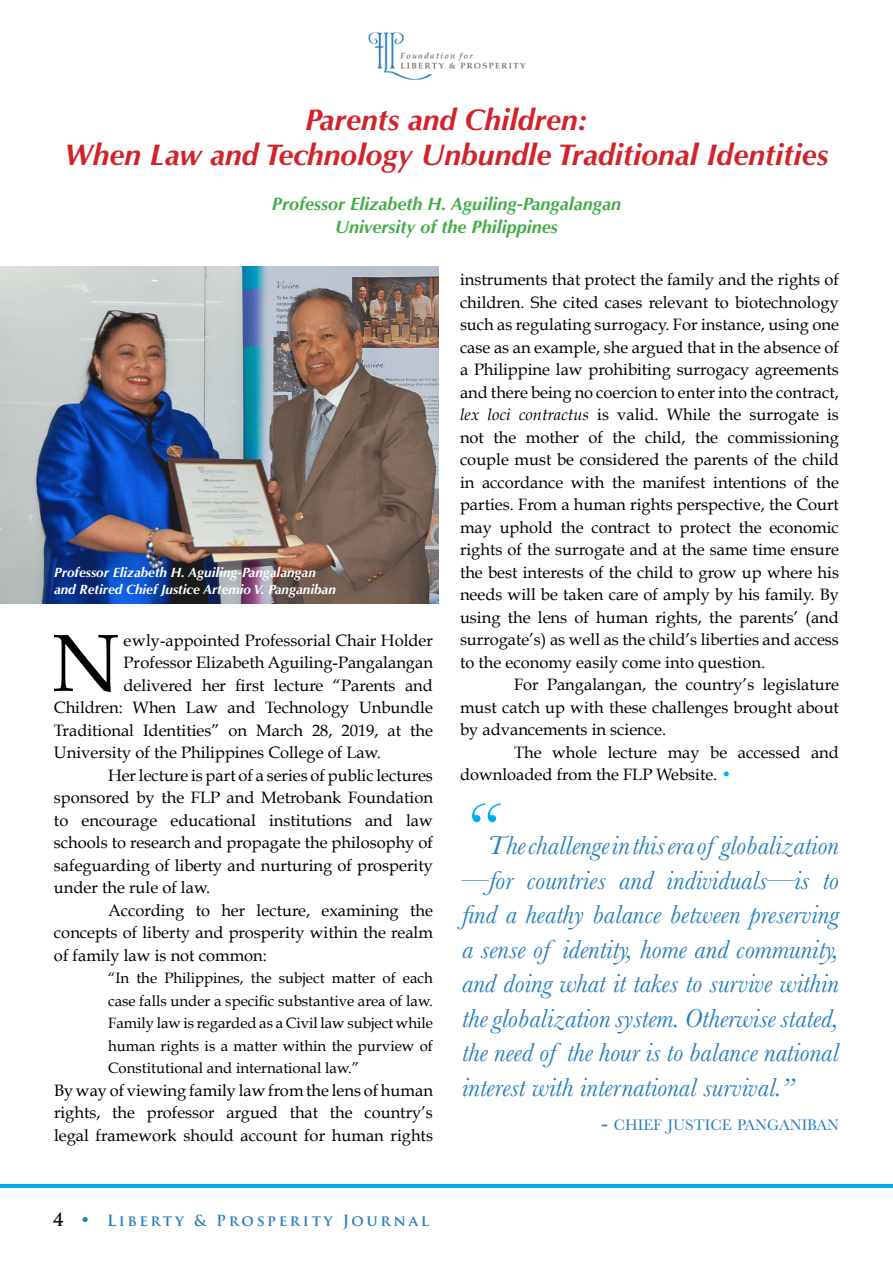
<style>
.page{position:relative;width:893px;height:1263px;background:#fff}
.page>*{position:absolute;margin:0;border:0;box-sizing:border-box;transform-origin:0 0}
.t1{font:81px "Book Antiqua";color:#000}
.t2{font:italic 70.5px "Baskerville";color:#00aeef}
.t3{font:italic 700 30px "Optima";color:#d2232a}
.t4{font:italic 27px/34.5px "Baskerville";color:#257ebc;text-align:justify}
.t5{font:italic 700 18px/22.5px "Optima";color:#41ad49;text-align:center}
.t6{font:16.5px/22.5px "Book Antiqua";color:#000;text-align:justify}
.t7{font:15.75px "Baskerville";color:#257ebc}
.t8{font:15px/22.5px "Book Antiqua";color:#000;text-align:justify}
.t9{font:700 15px "Trajan Pro";letter-spacing:.18em;color:#257ebc}
.t10{font:italic 700 13.5px/16.2px "Optima";color:#fff}
.s1{font-style:italic}
.s2{color:#00aeef}
.s3{font-size:22.5px}
.s4{font-size:18px;color:#000}
.s5{font-family:"Book Antiqua";font-size:18px}
</style>
<div class="page">
<img style="left:368px;top:32px;width:158px;height:48px">
<hr style="left:0;top:1184px;width:893px;height:4px;background:#00aeef">
<hr style="left:892px;top:154px;width:1px;height:50px;background:#00aeef">
<img style="left:0;top:267px;width:438px;height:336px">
<h3 class="t3" style="left:305px;top:102px;width:284px">Parents and Children:</h3>
<h3 class="t3" style="left:65px;top:137px;width:765px">When Law and Technology Unbundle Traditional Identities</h3>
<p class="t5" style="left:272px;top:193px;width:351px">Professor Elizabeth H. Aguiling-Pangalangan<br>University of the Philippines</p>
<p class="t10" style="left:54px;top:565px;width:283px">Professor Elizabeth H. Aguiling-Pangalangan and Retired Chief Justice Artemio V. Panganiban</p>
<h1 class="t1" style="left:52px;top:613px;width:69px">N</h1>
<p class="t6" style="left:124px;top:629px;width:311px">ewly-appointed Professorial Chair Holder</p>
<p class="t6" style="left:124px;top:651px;width:311px">Professor Elizabeth Aguiling-Pangalangan</p>
<p class="t6" style="left:124px;top:674px;width:311px">delivered her first lecture “Parents and</p>
<p class="t6" style="left:54px;top:696px;width:380px">Children: When Law and Technology Unbundle</p>
<p class="t6" style="left:54px;top:719px;width:380px">Traditional Identities” on March 28, 2019, at the</p>
<p class="t6" style="left:54px;top:741px;width:329px">University of the Philippines College of Law.</p>
<p class="t6" style="left:108px;top:764px;width:326px">Her lecture is part of a series of public lectures</p>
<p class="t6" style="left:54px;top:786px;width:380px">sponsored by the FLP and Metrobank Foundation</p>
<p class="t6" style="left:54px;top:809px;width:380px">to encourage educational institutions and law</p>
<p class="t6" style="left:54px;top:831px;width:380px">schools to research and propagate the philosophy of</p>
<p class="t6" style="left:54px;top:854px;width:380px">safeguarding of liberty and nurturing of prosperity</p>
<p class="t6" style="left:54px;top:876px;width:158px">under the rule of law.</p>
<p class="t6" style="left:108px;top:899px;width:326px">According to her lecture, examining the</p>
<p class="t6" style="left:54px;top:921px;width:380px">concepts of liberty and prosperity within the realm</p>
<p class="t6" style="left:54px;top:944px;width:215px">of family law is not common:</p>
<p class="t8" style="left:108px;top:967px;width:326px">“In the Philippines, the subject matter of each case falls under a specific substantive area of law.<br>Family law is regarded as a Civil law subject while human rights is a matter within the purview of Constitutional and international law.”</p>
<p class="t6" style="left:54px;top:1079px;width:380px">By way of viewing family law from the lens of human rights, the professor argued that the country’s legal framework should account for human rights</p>
<p class="t6" style="left:460px;top:268px;width:380px">instruments that protect the family and the rights of children. She cited cases relevant to biotechnology such as regulating surrogacy. For instance, using one case as an example, she argued that in the absence of a Philippine law prohibiting surrogacy agreements and there being no coercion to enter into the contract, <span class="s1">lex loci contractus</span> is valid. While the surrogate is not the mother of the child, the commissioning couple must be considered the parents of the child in accordance with the manifest intentions of the parties. From a human rights perspective, the Court may uphold the contract to protect the economic rights of the surrogate and at the same time ensure the best interests of the child to grow up where his needs will be taken care of amply by his family. By using the lens of human rights, the parents’ (and surrogate’s) as well as the child’s liberties and access to the economy easily come into question.</p>
<p class="t6" style="left:460px;top:674px;width:380px;text-indent:54px">For Pangalangan, the country’s legislature must catch up with these challenges brought about by advancements in science.</p>
<p class="t6" style="left:460px;top:741px;width:380px;text-indent:54px">The whole lecture may be accessed and downloaded from the FLP Website. <span class="s2">•</span></p>
<h2 class="t2" style="left:462px;top:780px;width:34px">“</h2>
<p class="t4" style="left:462px;top:828px;width:378px;text-indent:25px">The challenge in this era of globalization —for countries and individuals—is to find a heathy balance between preserving a sense of identity, home and community, and doing what it takes to survive within the globalization system. Otherwise stated, the need of the hour is to balance national interest with international survival.”</p>
<p class="t7" style="left:601px;top:1115px;width:239px"><span class="s3">-</span> CHIEF JUSTICE PANGANIBAN</p>
<p class="t9" style="left:53px;top:1212px;width:378px"><span class="s4">4</span> <span class="s5">•</span> Liberty &amp; Prosperity Journal</p>
</div>
